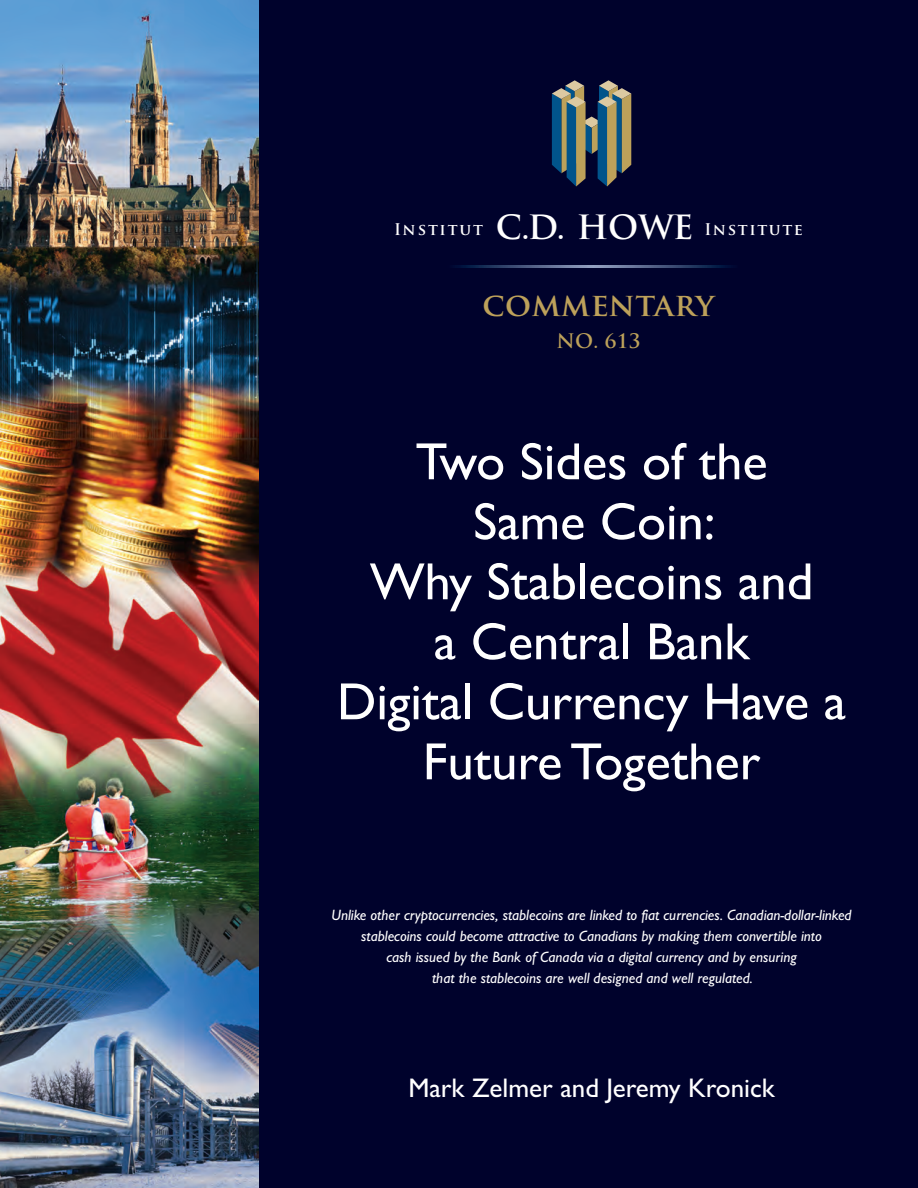
<style>
.page{position:relative;width:918px;height:1188px;background:#fff}
.page>*{position:absolute;margin:0;border:0;box-sizing:border-box;transform-origin:0 0}
.t1{font:52.5px/60px "Gill Sans";color:#fff;text-align:center}
.t2{font:700 31.5px "Trajan Pro";letter-spacing:.015em;color:#bda15a}
.t3{font:27px "Gill Sans";color:#fff}
.t4{font:700 19.5px "Trajan Pro";color:#bda15a}
.t5{font:700 15.75px "Trajan Pro";letter-spacing:.1em;color:#fff}
.t6{font:italic 15px/21px "Gill Sans";color:#fff;text-align:center}
.s1{font-size:32.55px}
</style>
<div class="page">
<div style="left:1px;top:0;width:917px;height:1188px;background:#00022c"></div>
<svg style="left:552px;top:80px;width:79px;height:107px"></svg>
<svg style="left:455px;top:266px;width:276px;height:1px"></svg>
<img style="left:0;top:0;width:258px;height:1188px">
<p class="t5" style="left:394px;top:219px;width:410px">Institut <span class="s1">C.D. HOWE</span> Institute</p>
<p class="t2" style="left:483px;top:285px;width:234px">commentary</p>
<p class="t4" style="left:557px;top:328px;width:85px">NO. 613</p>
<p class="t1" style="left:337px;top:433px;width:511px">Two Sides of the<br>Same Coin:<br>Why Stablecoins and<br>a Central Bank<br>Digital Currency Have a<br>Future Together</p>
<p class="t6" style="left:332px;top:905px;width:522px">Unlike other cryptocurrencies, stablecoins are linked to fiat currencies. Canadian-dollar-linked stablecoins could become attractive to Canadians by making them convertible into<br>cash issued by the Bank of Canada via a digital currency and by ensuring<br>that the stablecoins are well designed and well regulated.</p>
<p class="t3" style="left:408px;top:1072px;width:368px">Mark Zelmer and Jeremy Kronick</p>
</div>
